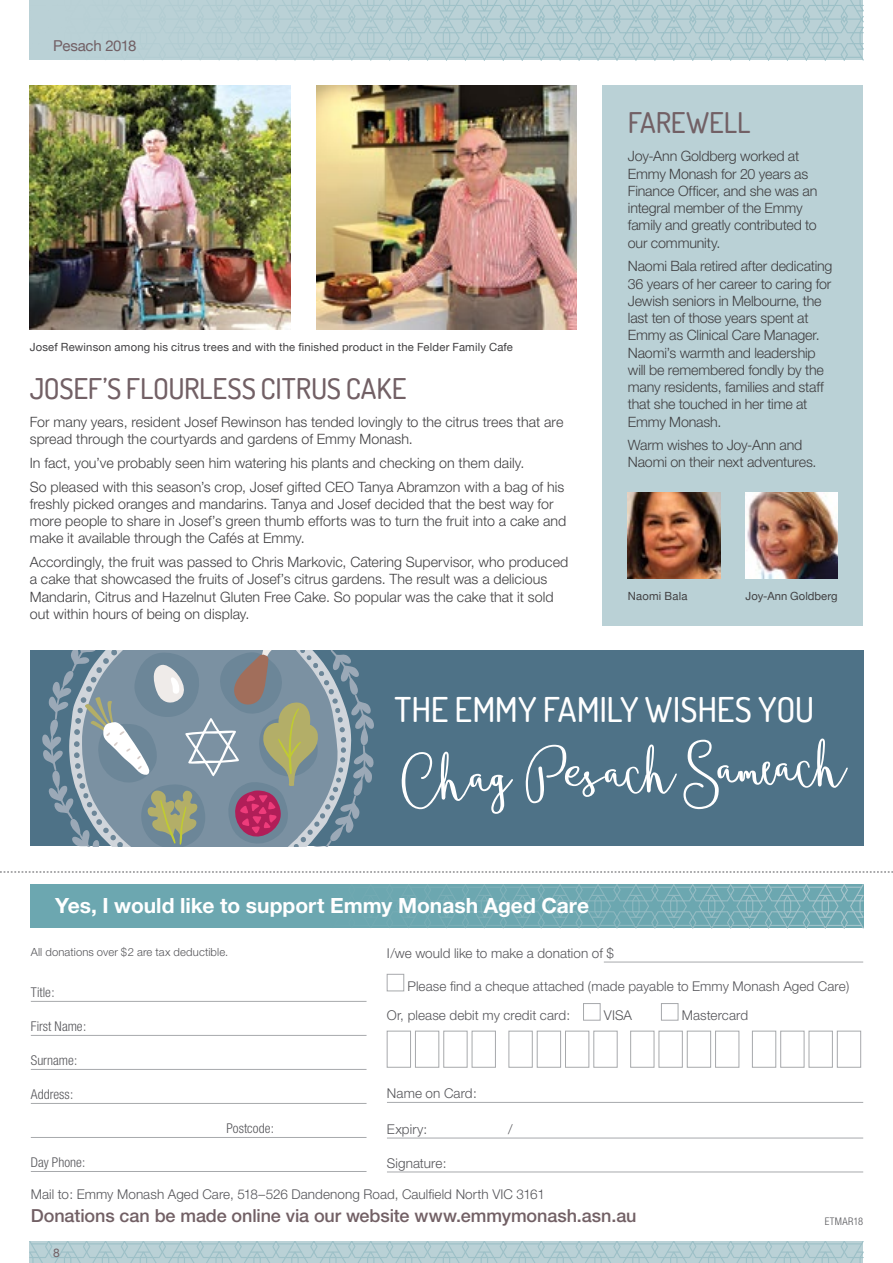
<style>
.page{position:relative;width:893px;height:1263px;background:#fff}
.page>*{position:absolute;margin:0;border:0;box-sizing:border-box;transform-origin:0 0}
.t1{font:700 76.65px "Boho Script";color:#fff}
.t2{font:500 34.2px "Dosis";letter-spacing:-.01em;color:#fff}
.t3{font:500 28.5px "Dosis";letter-spacing:-.005em;color:#726065}
.t4{font:700 21px "Helvetica Neue";color:#fff}
.t5{font:500 18px "Helvetica Neue";letter-spacing:-.005em;color:#726065}
.t6{font:15px "Helvetica Neue";letter-spacing:-.02em;color:#726065}
.t7{font:300 14.25px/17.2px "Helvetica Neue";letter-spacing:-.005em;color:#414042}
.t8{font:300 13.5px/29.2px "Helvetica Neue";letter-spacing:.005em;color:#56565a}
.t9{font:300 condensed 13.5px "Helvetica Neue";color:#56565a}
.t10{font:12px "Helvetica Neue";color:#726065}
.t11{font:11.25px "Helvetica Neue";letter-spacing:.015em;color:#414042}
.t12{font:300 11.25px "Helvetica Neue";letter-spacing:.01em;color:#56565a}
.t13{font:300 condensed 10.5px "Helvetica Neue";letter-spacing:.035em;color:#56565a}
</style>
<div class="page">
<svg style="left:30px;top:1241px;width:833px;height:22px;background:#b2ccd2"></svg>
<svg style="left:30px;top:0;width:833px;height:60px;background:#b4cdd3"></svg>
<div style="left:602px;top:85px;width:261px;height:540px;background:#bad1d6"></div>
<div style="left:30px;top:651px;width:833px;height:195px;background:#4e7287"></div>
<svg style="left:42px;top:651px;width:332px;height:195px"></svg>
<img style="left:316px;top:85px;width:261px;height:244px">
<img style="left:30px;top:85px;width:261px;height:244px">
<img style="left:746px;top:493px;width:92px;height:85px">
<img style="left:628px;top:493px;width:92px;height:85px">
<div style="left:30px;top:884px;width:833px;height:44px;background:#6ca7b0"></div>
<svg style="left:417px;top:884px;width:446px;height:44px"></svg>
<hr style="left:31px;top:1001px;width:336px;height:1px;background:#a7a9ac">
<hr style="left:31px;top:1035px;width:336px;height:1px;background:#a7a9ac">
<hr style="left:31px;top:1069px;width:336px;height:1px;background:#a7a9ac">
<hr style="left:31px;top:1103px;width:336px;height:1px;background:#a7a9ac">
<hr style="left:31px;top:1137px;width:336px;height:1px;background:#a7a9ac">
<hr style="left:31px;top:1171px;width:336px;height:1px;background:#a7a9ac">
<hr style="left:604px;top:962px;width:259px;height:1px;background:#a7a9ac">
<hr style="left:387px;top:1102px;width:476px;height:1px;background:#a7a9ac">
<hr style="left:387px;top:1138px;width:476px;height:1px;background:#a7a9ac">
<hr style="left:387px;top:1172px;width:476px;height:1px;background:#a7a9ac">
<div style="left:387px;top:974px;width:17px;height:17px;border:1px solid #a7a9ac"></div>
<div style="left:583px;top:1003px;width:17px;height:17px;border:1px solid #a7a9ac"></div>
<div style="left:661px;top:1003px;width:17px;height:17px;border:1px solid #a7a9ac"></div>
<div style="left:387px;top:1031px;width:24px;height:36px;border:1px solid #a7a9ac"></div>
<div style="left:415px;top:1031px;width:24px;height:36px;border:1px solid #a7a9ac"></div>
<div style="left:444px;top:1031px;width:23px;height:36px;border:1px solid #a7a9ac"></div>
<div style="left:472px;top:1031px;width:24px;height:36px;border:1px solid #a7a9ac"></div>
<div style="left:509px;top:1031px;width:23px;height:36px;border:1px solid #a7a9ac"></div>
<div style="left:537px;top:1031px;width:24px;height:36px;border:1px solid #a7a9ac"></div>
<div style="left:565px;top:1031px;width:24px;height:36px;border:1px solid #a7a9ac"></div>
<div style="left:630px;top:1031px;width:24px;height:36px;border:1px solid #a7a9ac"></div>
<div style="left:659px;top:1031px;width:23px;height:36px;border:1px solid #a7a9ac"></div>
<div style="left:687px;top:1031px;width:24px;height:36px;border:1px solid #a7a9ac"></div>
<div style="left:715px;top:1031px;width:24px;height:36px;border:1px solid #a7a9ac"></div>
<div style="left:752px;top:1031px;width:24px;height:36px;border:1px solid #a7a9ac"></div>
<div style="left:780px;top:1031px;width:24px;height:36px;border:1px solid #a7a9ac"></div>
<div style="left:809px;top:1031px;width:24px;height:36px;border:1px solid #a7a9ac"></div>
<div style="left:837px;top:1031px;width:24px;height:36px;border:1px solid #a7a9ac"></div>
<svg style="left:0;top:872px;width:893px;height:1px"></svg>
<p class="t6" style="left:53px;top:35px;width:85px">Pesach 2018</p>
<p class="t11" style="left:30px;top:339px;width:485px">Josef Rewinson among his citrus trees and with the finished product in the Felder Family Cafe</p>
<h3 class="t3" style="left:30px;top:370px;width:378px">JOSEF’S FLOURLESS CITRUS CAKE</h3>
<p class="t7" style="left:30px;top:413px;width:535px">For many years, resident Josef Rewinson has tended lovingly to the citrus trees that are spread through the courtyards and gardens of Emmy Monash.</p>
<p class="t7" style="left:30px;top:451px;width:536px;line-height:23.7px">In fact, you’ve probably seen him watering his plants and checking on them daily.<br>So pleased with this season’s crop, Josef gifted CEO Tanya Abramzon with a bag of his</p>
<p class="t7" style="left:30px;top:495px;width:538px">freshly picked oranges and mandarins. Tanya and Josef decided that the best way for more people to share in Josef’s green thumb efforts was to turn the fruit into a cake and make it available through the Cafés at Emmy.</p>
<p class="t7" style="left:30px;top:553px;width:540px">Accordingly, the fruit was passed to Chris Markovic, Catering Supervisor, who produced a cake that showcased the fruits of Josef’s citrus gardens. The result was a delicious Mandarin, Citrus and Hazelnut Gluten Free Cake. So popular was the cake that it sold out within hours of being on display.</p>
<h3 class="t3" style="left:628px;top:104px;width:124px">FAREWELL</h3>
<p class="t7" style="left:628px;top:147px;width:191px">Joy-Ann Goldberg worked at<br>Emmy Monash for 20 years as<br>Finance Officer, and she was an integral member of the Emmy family and greatly contributed to our community.</p>
<p class="t7" style="left:628px;top:257px;width:206px">Naomi Bala retired after dedicating<br>36 years of her career to caring for<br>Jewish seniors in Melbourne, the last ten of those years spent at<br>Emmy as Clinical Care Manager.<br>Naomi’s warmth and leadership will be remembered fondly by the many residents, families and staff that she touched in her time at<br>Emmy Monash.</p>
<p class="t7" style="left:628px;top:436px;width:190px">Warm wishes to Joy-Ann and<br>Naomi on their next adventures.</p>
<p class="t11" style="left:628px;top:587px;width:61px">Naomi Bala</p>
<p class="t11" style="left:746px;top:587px;width:94px">Joy-Ann Goldberg</p>
<h2 class="t2" style="left:394px;top:687px;width:422px">THE EMMY FAMILY WISHES YOU</h2>
<h1 class="t1" style="left:404px;top:741px;width:442px;rotate:-2deg">Chag PesachSameach</h1>
<h3 class="t4" style="left:55px;top:893px;width:535px">Yes, I would like to support Emmy Monash Aged Care</h3>
<p class="t12" style="left:31px;top:945px;width:199px">All donations over $2 are tax deductible.</p>
<p class="t9" style="left:31px;top:984px;width:25px">Title:</p>
<p class="t9" style="left:31px;top:1019px;width:57px">First Name:</p>
<p class="t9" style="left:31px;top:1053px;width:48px">Surname:</p>
<p class="t9" style="left:31px;top:1087px;width:44px">Address:</p>
<p class="t9" style="left:31px;top:1155px;width:56px">Day Phone:</p>
<p class="t9" style="left:226px;top:1121px;width:49px">Postcode:</p>
<p class="t8" style="left:387px;top:938px;width:229px">I/we would like to make a donation of $</p>
<p class="t8" style="left:387px;top:971px;width:464px;text-indent:21px">Please find a cheque attached (made payable to Emmy Monash Aged Care)<br>Or, please debit my credit card:</p>
<p class="t8" style="left:604px;top:1001px;width:30px">VISA</p>
<p class="t8" style="left:682px;top:1001px;width:68px">Mastercard</p>
<p class="t8" style="left:387px;top:1078px;width:91px">Name on Card:</p>
<p class="t8" style="left:387px;top:1114px;width:42px">Expiry:</p>
<p class="t8" style="left:508px;top:1114px;width:6px">/</p>
<p class="t8" style="left:387px;top:1148px;width:61px">Signature:</p>
<p class="t8" style="left:31px;top:1179px;width:515px">Mail to: Emmy Monash Aged Care, 518–526 Dandenong Road, Caulfield North VIC 3161</p>
<p class="t5" style="left:31px;top:1205px;width:607px">Donations can be made online via our website www.emmymonash.asn.au</p>
<p class="t10" style="left:53px;top:1244px;width:8px">8</p>
<p class="t13" style="left:825px;top:1215px;width:40px">ETMAR18</p>
</div>
